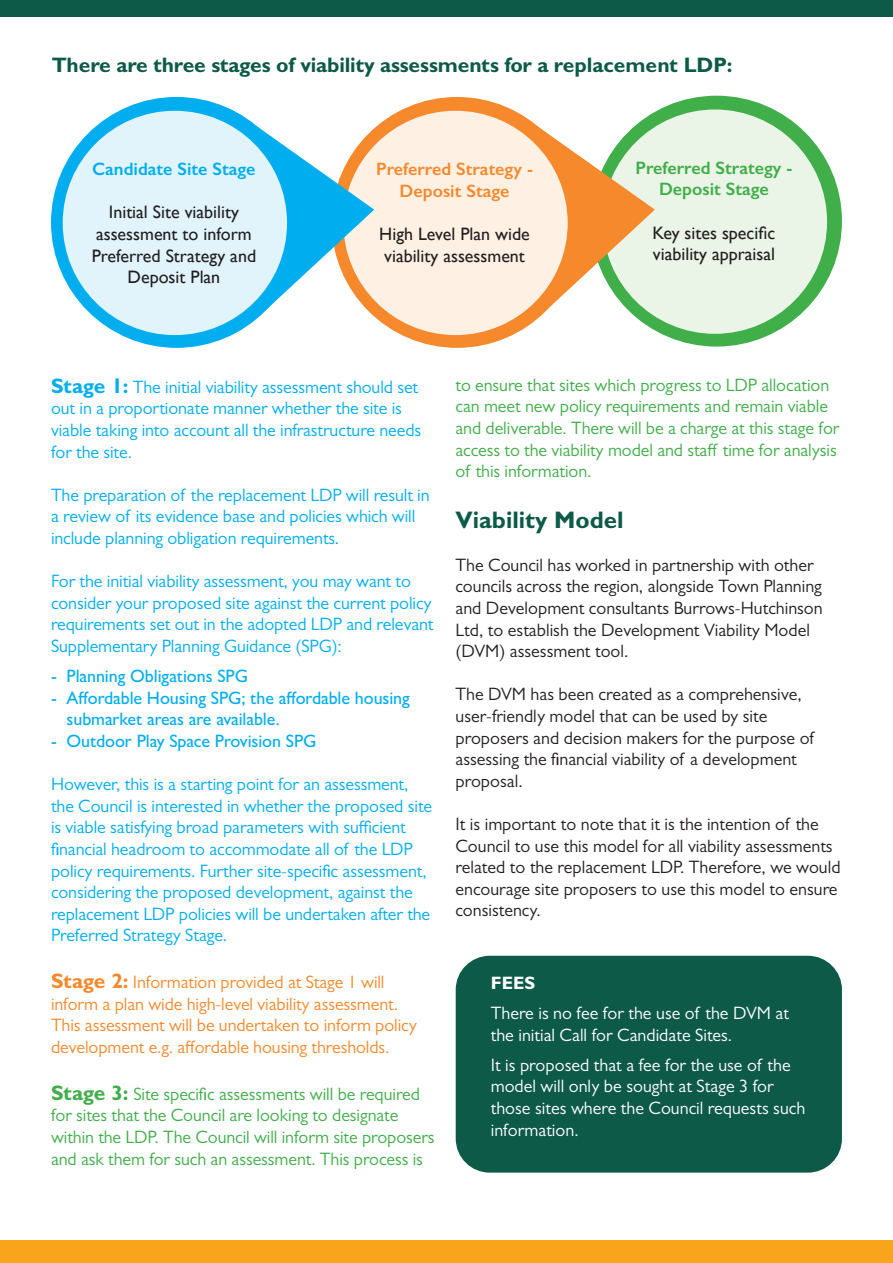
<style>
.page{position:relative;width:893px;height:1263px;background:#fff}
.page>*{position:absolute;margin:0;border:0;box-sizing:border-box;transform-origin:0 0}
.Body_text{font:700 24px "Gill Sans MT Pro";color:#0d5a49}
.Body_text-2{font:700 21px "Gill Sans MT Pro";letter-spacing:-.01em;color:#0d5a49}
.Body_text-3{font:18px/21.6px "Gill Sans MT Pro";letter-spacing:-.005em;color:#00aeef}
.Body_text-4{font:18px/21.6px "Gill Sans MT Pro";color:#231f20}
.Body_text-5{font:18px/21.6px "Gill Sans MT Pro";letter-spacing:-.005em;color:#40ae49}
.t1{font:18px/21.6px "Gill Sans MT Pro";color:#fff}
.Body_text-6{font:18px/21.6px "Gill Sans MT Pro";letter-spacing:-.005em;color:#f5892c}
.t2{font:18px/21.6px "Gill Sans";color:#231f20}
.Body_text-7{font:500 18px/21.6px "Gill Sans MT Pro";letter-spacing:-.005em;color:#00aeef}
.t3{font:600 18px/21.6px "Gill Sans";color:#40ae49;text-align:center}
.t4{font:600 18px/21.6px "Gill Sans";color:#f5892c;text-align:center}
.t5{font:600 18px "Gill Sans";color:#00aeef}
.t6{font:700 18px "Gill Sans MT Pro";color:#fff}
.s1{font-weight:700;font-size:21px}
</style>
<div class="page">
<div style="left:0;top:0;width:893px;height:16px;background:#0d5a49"></div>
<div style="left:0;top:1240px;width:893px;height:23px;background:#f9a51b"></div>
<div style="left:591px;top:96px;width:251px;height:251px;background:#40ae49;border-radius:50%"></div>
<div style="left:603px;top:109px;width:224px;height:225px;background:#eaf4e7;border-radius:50%"></div>
<div style="left:332px;top:97px;width:251px;height:251px;background:#f5892c;border-radius:50%"></div>
<svg style="left:536px;top:125px;width:119px;height:186px"></svg>
<div style="left:343px;top:111px;width:225px;height:224px;background:#fef1e4;border-radius:50%"></div>
<div style="left:51px;top:97px;width:251px;height:251px;background:#00aeef;border-radius:50%"></div>
<svg style="left:255px;top:125px;width:119px;height:186px"></svg>
<div style="left:63px;top:111px;width:224px;height:224px;background:#e1f4fc;border-radius:50%"></div>
<div style="left:456px;top:956px;width:386px;height:216px;background:#0d5a49;border-radius:34px"></div>
<p class="Body_text-2" style="left:52px;top:52px;width:682px">There are three stages of viability assessments for a replacement LDP:</p>
<p class="t5" style="left:92px;top:158px;width:165px">Candidate Site Stage</p>
<p class="t2" style="left:92px;top:201px;width:166px;text-align:center">Initial Site viability assessment to inform<br>Preferred Strategy and<br>Deposit Plan</p>
<p class="t4" style="left:376px;top:158px;width:158px">Preferred Strategy -<br>Deposit Stage</p>
<p class="t2" style="left:379px;top:223px;width:152px">High Level Plan wide viability assessment</p>
<p class="t3" style="left:636px;top:157px;width:158px">Preferred Strategy -<br>Deposit Stage</p>
<p class="t2" style="left:653px;top:222px;width:124px">Key sites specific viability appraisal</p>
<p class="Body_text-3" style="left:51px;top:376px;width:372px"><span class="s1">Stage 1:</span> The initial viability assessment should set out in a proportionate manner whether the site is viable taking into account all the infrastructure needs for the site.</p>
<p class="Body_text-3" style="left:51px;top:484px;width:380px">The preparation of the replacement LDP will result in a review of its evidence base and policies which will include planning obligation requirements.</p>
<p class="Body_text-3" style="left:51px;top:570px;width:384px">For the initial viability assessment, you may want to consider your proposed site against the current policy requirements set out in the adopted LDP and relevant Supplementary Planning Guidance (SPG):</p>
<p class="Body_text-7" style="left:51px;top:665px;width:198px">- Planning Obligations SPG</p>
<p class="Body_text-7" style="left:67px;top:687px;width:345px;text-indent:-16px">- Affordable Housing SPG; the affordable housing submarket areas are available.</p>
<p class="Body_text-7" style="left:51px;top:730px;width:267px">- Outdoor Play Space Provision SPG</p>
<p class="Body_text-3" style="left:51px;top:773px;width:383px">However, this is a starting point for an assessment, the Council is interested in whether the proposed site is viable satisfying broad parameters with sufficient financial headroom to accommodate all of the LDP policy requirements. Further site-specific assessment, considering the proposed development, against the replacement LDP policies will be undertaken after the Preferred Strategy Stage.</p>
<p class="Body_text-6" style="left:51px;top:971px;width:367px"><span class="s1">Stage 2:</span> Information provided at Stage 1 will inform a plan wide high-level viability assessment.<br>This assessment will be undertaken to inform policy development e.g. affordable housing thresholds.</p>
<p class="Body_text-5" style="left:51px;top:1083px;width:385px"><span class="s1">Stage 3:</span> Site specific assessments will be required for sites that the Council are looking to designate within the LDP. The Council will inform site proposers and ask them for such an assessment. This process is</p>
<p class="Body_text-5" style="left:455px;top:374px;width:385px">to ensure that sites which progress to LDP allocation can meet new policy requirements and remain viable and deliverable. There will be a charge at this stage for access to the viability model and staff time for analysis of this information.</p>
<p class="Body_text" style="left:455px;top:505px;width:170px">Viability Model</p>
<p class="Body_text-4" style="left:455px;top:554px;width:369px">The Council has worked in partnership with other councils across the region, alongside Town Planning and Development consultants Burrows-Hutchinson Ltd, to establish the Development Viability Model (DVM) assessment tool.</p>
<p class="Body_text-4" style="left:455px;top:683px;width:360px">The DVM has been created as a comprehensive, user-friendly model that can be used by site proposers and decision makers for the purpose of assessing the financial viability of a development proposal.</p>
<p class="Body_text-4" style="left:455px;top:813px;width:387px">It is important to note that it is the intention of the Council to use this model for all viability assessments related to the replacement LDP. Therefore, we would encourage site proposers to use this model to ensure consistency.</p>
<p class="t6" style="left:491px;top:972px;width:46px">FEES</p>
<p class="t1" style="left:491px;top:1002px;width:300px">There is no fee for the use of the DVM at the initial Call for Candidate Sites.</p>
<p class="t1" style="left:491px;top:1054px;width:316px">It is proposed that a fee for the use of the model will only be sought at Stage 3 for those sites where the Council requests such information.</p>
</div>
